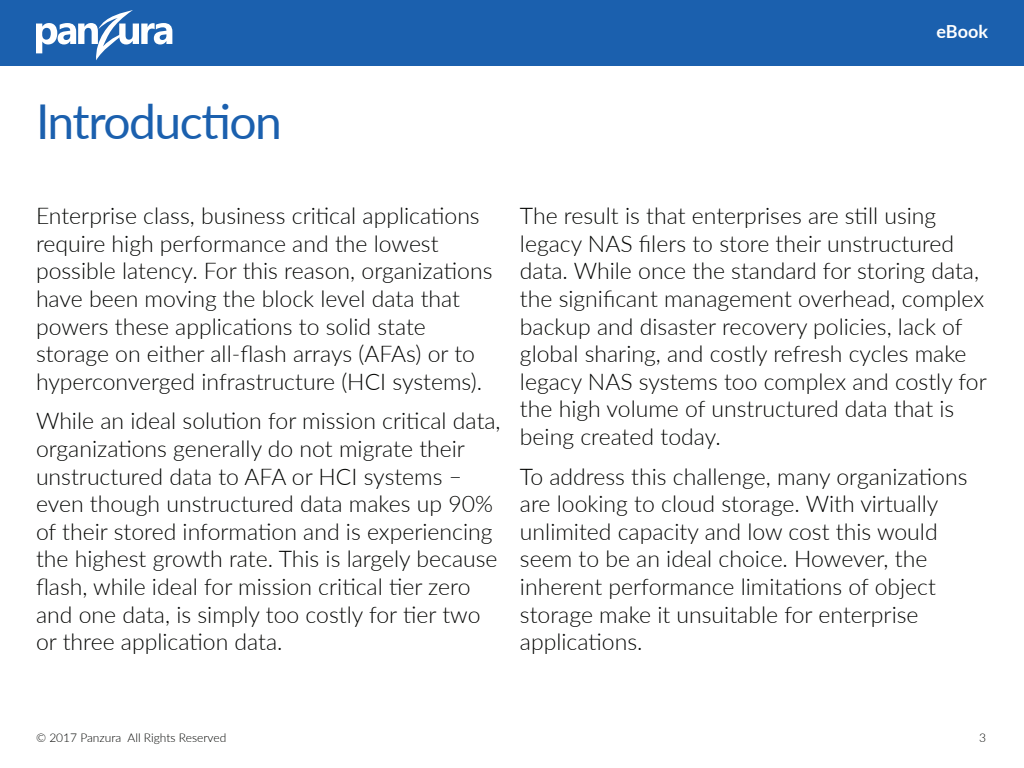
<style>
.page{position:relative;width:1024px;height:768px;background:#fff}
.page>*{position:absolute;margin:0;border:0;box-sizing:border-box;transform-origin:0 0}
.t1{font:48px "Lato";letter-spacing:-.03em;color:#1b60ae}
.t2{font:300 23px/27.6px "Lato";color:#040503}
.t3{font:700 18px "Lato";letter-spacing:-.005em;color:#fff}
.t4{font:300 12px "Lato";color:#040503}
</style>
<div class="page">
<div style="left:0;top:0;width:1024px;height:66px;background:#1b60ae"></div>
<svg style="left:36px;top:10px;width:136px;height:50px"></svg>
<h1 class="t1" style="left:36px;top:87px;width:248px">Introduction</h1>
<p class="t3" style="left:937px;top:19px;width:53px">eBook</p>
<p class="t2" style="left:36px;top:201px;width:458px">Enterprise class, business critical applications require high performance and the lowest possible latency. For this reason, organizations have been moving the block level data that powers these applications to solid state storage on either all-flash arrays (AFAs) or to hyperconverged infrastructure (HCI systems).</p>
<p class="t2" style="left:36px;top:407px;width:466px">While an ideal solution for mission critical data, organizations generally do not migrate their unstructured data to AFA or HCI systems – even though unstructured data makes up 90% of their stored information and is experiencing the highest growth rate. This is largely because flash, while ideal for mission critical tier zero and one data, is simply too costly for tier two or three application data.</p>
<p class="t2" style="left:520px;top:201px;width:468px">The result is that enterprises are still using legacy NAS filers to store their unstructured data. While once the standard for storing data, the significant management overhead, complex backup and disaster recovery policies, lack of global sharing, and costly refresh cycles make legacy NAS systems too complex and costly for the high volume of unstructured data that is being created today.</p>
<p class="t2" style="left:520px;top:462px;width:449px">To address this challenge, many organizations are looking to cloud storage. With virtually unlimited capacity and low cost this would seem to be an ideal choice. However, the inherent performance limitations of object storage make it unsuitable for enterprise applications.</p>
<p class="t4" style="left:36px;top:729px;width:192px">© 2017 Panzura All Rights Reserved</p>
<p class="t4" style="left:979px;top:729px;width:8px">3</p>
</div>
